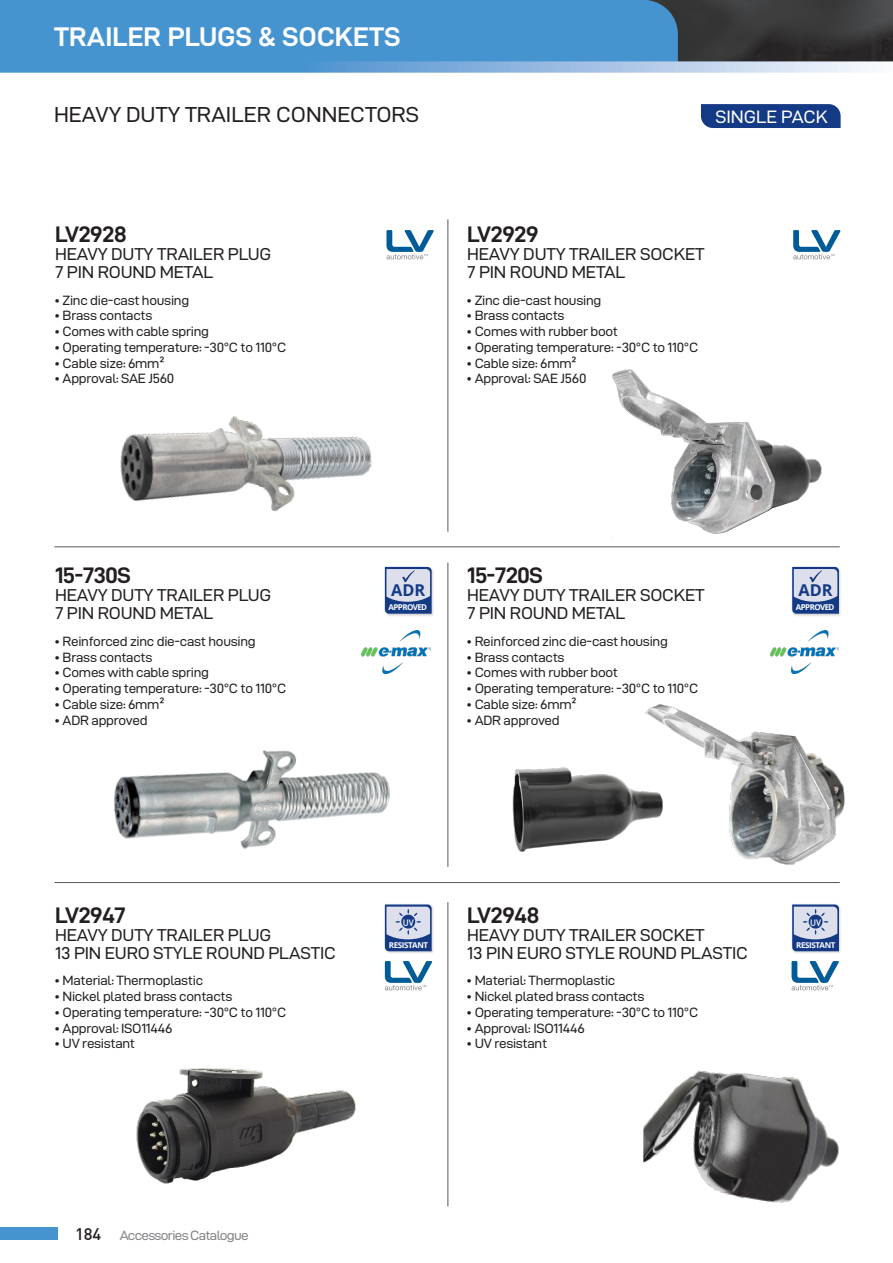
<style>
.page{position:relative;width:893px;height:1263px;background:#fff}
.page>*{position:absolute;margin:0;border:0;box-sizing:border-box;transform-origin:0 0}
.t1{font:27px "D DIN Exp Bold";color:#fff}
.t2{font:22.5px "D DIN Exp Bold";letter-spacing:-.03em;color:#231f20}
.t3{font:21.75px "D DIN Exp";color:#231f20}
.t4{font:18px "D DIN Exp";color:#fff}
.t5{font:17.25px "D DIN Exp";letter-spacing:-.01em;color:#231f20}
.t6{font:500 16.5px "DIN";color:#231f20}
.In-Page_bullet_point{font:700 16.35px "Open Sans";color:#143a85}
.t7{font:13.5px "D DIN Exp";letter-spacing:-.02em;color:#231f20}
.t8{font:13.5px "D DIN Exp";letter-spacing:-.05em;color:#818285}
.In-Page_bullet_point-2{font:500 9px "DIN";color:#fff}
.In-Page_bullet_point-3{font:700 7.95px "Open Sans";letter-spacing:-.05em;color:#fff}
.In-Page_bullet_point-4{font:700 7.95px "Open Sans";letter-spacing:-.075em;color:#fff}
</style>
<div class="page">
<img style="left:678px;top:0;width:215px;height:61px">
<div style="left:0;top:0;width:678px;height:61px;background:#4594d0"></div>
<div style="left:0;top:1228px;width:57px;height:12px;background:#4594d0"></div>
<svg style="left:0;top:61px;width:893px;height:12px;background:#85b3dd"></svg>
<hr style="left:54px;top:547px;width:786px;height:1px;background:#57585a">
<hr style="left:448px;top:219px;width:1px;height:313px;background:#57585a">
<hr style="left:54px;top:882px;width:786px;height:1px;background:#57585a">
<img style="left:120px;top:416px;width:252px;height:96px">
<hr style="left:448px;top:563px;width:1px;height:304px;background:#57585a">
<img style="left:608px;top:369px;width:218px;height:179px">
<hr style="left:448px;top:902px;width:1px;height:304px;background:#57585a">
<img style="left:645px;top:704px;width:200px;height:161px">
<img style="left:643px;top:1070px;width:196px;height:133px">
<img style="left:114px;top:750px;width:276px;height:99px">
<img style="left:136px;top:1068px;width:220px;height:116px">
<div style="left:384px;top:566px;width:50px;height:50px;background:#e3e2e3"></div>
<svg style="left:385px;top:567px;width:47px;height:47px"></svg>
<div style="left:791px;top:566px;width:51px;height:50px;background:#231f20;opacity:.2"></div>
<svg style="left:792px;top:567px;width:47px;height:47px;background:#8e9ec4"></svg>
<div style="left:384px;top:904px;width:50px;height:50px;background:#231f20;opacity:.2"></div>
<svg style="left:385px;top:904px;width:47px;height:47px;background:#8193bd"></svg>
<div style="left:791px;top:904px;width:51px;height:50px;background:#231f20;opacity:.2"></div>
<svg style="left:792px;top:904px;width:47px;height:47px;background:#8093bd"></svg>
<img style="left:447px;top:753px;width:264px;height:109px">
<div style="left:701px;top:104px;width:140px;height:24px;background:#143a85"></div>
<svg style="left:386px;top:230px;width:48px;height:29px"></svg>
<svg style="left:793px;top:230px;width:48px;height:29px"></svg>
<svg style="left:385px;top:961px;width:47px;height:29px"></svg>
<svg style="left:792px;top:961px;width:47px;height:29px"></svg>
<img style="left:361px;top:631px;width:69px;height:42px">
<img style="left:770px;top:631px;width:69px;height:42px">
<h1 class="t1" style="left:54px;top:22px;width:348px">TRAILER PLUGS &amp; SOCKETS</h1>
<p class="t3" style="left:54px;top:103px;width:367px">HEAVY DUTY TRAILER CONNECTORS</p>
<p class="t2" style="left:55px;top:222px;width:73px">LV2928</p>
<p class="t5" style="left:55px;top:244px;width:218px">HEAVY DUTY TRAILER PLUG</p>
<p class="t5" style="left:55px;top:262px;width:160px">7 PIN ROUND METAL</p>
<p class="t7" style="left:54px;top:293px;width:137px">• Zinc die-cast housing</p>
<p class="t7" style="left:54px;top:308px;width:100px">• Brass contacts</p>
<p class="t7" style="left:54px;top:324px;width:157px">• Comes with cable spring</p>
<p class="t7" style="left:54px;top:340px;width:234px">• Operating temperature: -30°C to 110°C</p>
<p class="t7" style="left:54px;top:356px;width:112px">• Cable size: 6mm²</p>
<p class="t7" style="left:54px;top:371px;width:122px">• Approval: SAE J560</p>
<p class="t4" style="left:715px;top:107px;width:114px">SINGLE PACK</p>
<p class="t2" style="left:467px;top:222px;width:73px">LV2929</p>
<p class="t5" style="left:467px;top:244px;width:239px">HEAVY DUTY TRAILER SOCKET</p>
<p class="t5" style="left:467px;top:262px;width:160px">7 PIN ROUND METAL</p>
<p class="t7" style="left:466px;top:293px;width:137px">• Zinc die-cast housing</p>
<p class="t7" style="left:466px;top:308px;width:100px">• Brass contacts</p>
<p class="t7" style="left:466px;top:324px;width:153px">• Comes with rubber boot</p>
<p class="t7" style="left:466px;top:340px;width:234px">• Operating temperature: -30°C to 110°C</p>
<p class="t7" style="left:466px;top:356px;width:112px">• Cable size: 6mm²</p>
<p class="t7" style="left:466px;top:371px;width:122px">• Approval: SAE J560</p>
<p class="t2" style="left:55px;top:563px;width:77px">15-730S</p>
<p class="t5" style="left:55px;top:586px;width:218px">HEAVY DUTY TRAILER PLUG</p>
<p class="t5" style="left:55px;top:604px;width:160px">7 PIN ROUND METAL</p>
<p class="t7" style="left:54px;top:634px;width:203px">• Reinforced zinc die-cast housing</p>
<p class="t7" style="left:54px;top:650px;width:100px">• Brass contacts</p>
<p class="t7" style="left:54px;top:665px;width:157px">• Comes with cable spring</p>
<p class="t7" style="left:54px;top:681px;width:234px">• Operating temperature: -30°C to 110°C</p>
<p class="t7" style="left:54px;top:697px;width:112px">• Cable size: 6mm²</p>
<p class="t7" style="left:54px;top:713px;width:95px">• ADR approved</p>
<p class="In-Page_bullet_point" style="left:391px;top:578px;width:36px">ADR</p>
<p class="In-Page_bullet_point-4" style="left:389px;top:602px;width:40px">APPROVED</p>
<p class="t2" style="left:467px;top:563px;width:77px">15-720S</p>
<p class="t5" style="left:467px;top:586px;width:239px">HEAVY DUTY TRAILER SOCKET</p>
<p class="t5" style="left:467px;top:604px;width:160px">7 PIN ROUND METAL</p>
<p class="t7" style="left:466px;top:634px;width:203px">• Reinforced zinc die-cast housing</p>
<p class="t7" style="left:466px;top:650px;width:100px">• Brass contacts</p>
<p class="t7" style="left:466px;top:665px;width:153px">• Comes with rubber boot</p>
<p class="t7" style="left:466px;top:681px;width:234px">• Operating temperature: -30°C to 110°C</p>
<p class="t7" style="left:466px;top:697px;width:112px">• Cable size: 6mm²</p>
<p class="t7" style="left:466px;top:713px;width:95px">• ADR approved</p>
<p class="In-Page_bullet_point" style="left:798px;top:578px;width:36px">ADR</p>
<p class="In-Page_bullet_point-4" style="left:796px;top:602px;width:40px">APPROVED</p>
<p class="t2" style="left:55px;top:902px;width:72px">LV2947</p>
<p class="t5" style="left:55px;top:925px;width:218px">HEAVY DUTY TRAILER PLUG</p>
<p class="t5" style="left:55px;top:943px;width:282px">13 PIN EURO STYLE ROUND PLASTIC</p>
<p class="t7" style="left:54px;top:973px;width:151px">• Material: Thermoplastic</p>
<p class="t7" style="left:54px;top:989px;width:180px">• Nickel plated brass contacts</p>
<p class="t7" style="left:54px;top:1005px;width:234px">• Operating temperature: -30°C to 110°C</p>
<p class="t7" style="left:54px;top:1021px;width:120px">• Approval: ISO11446</p>
<p class="t7" style="left:54px;top:1036px;width:83px">• UV resistant</p>
<p class="In-Page_bullet_point-2" style="left:403px;top:917px;width:12px">UV</p>
<p class="In-Page_bullet_point-3" style="left:389px;top:939px;width:41px">RESISTANT</p>
<p class="t2" style="left:467px;top:902px;width:74px">LV2948</p>
<p class="t5" style="left:467px;top:925px;width:239px">HEAVY DUTY TRAILER SOCKET</p>
<p class="t5" style="left:467px;top:943px;width:282px">13 PIN EURO STYLE ROUND PLASTIC</p>
<p class="t7" style="left:466px;top:973px;width:151px">• Material: Thermoplastic</p>
<p class="t7" style="left:466px;top:989px;width:180px">• Nickel plated brass contacts</p>
<p class="t7" style="left:466px;top:1005px;width:234px">• Operating temperature: -30°C to 110°C</p>
<p class="t7" style="left:466px;top:1021px;width:120px">• Approval: ISO11446</p>
<p class="t7" style="left:466px;top:1036px;width:83px">• UV resistant</p>
<p class="In-Page_bullet_point-2" style="left:810px;top:917px;width:12px">UV</p>
<p class="In-Page_bullet_point-3" style="left:796px;top:939px;width:41px">RESISTANT</p>
<p class="t6" style="left:75px;top:1223px;width:28px">184</p>
<p class="t8" style="left:120px;top:1228px;width:131px">Accessories Catalogue</p>
</div>
